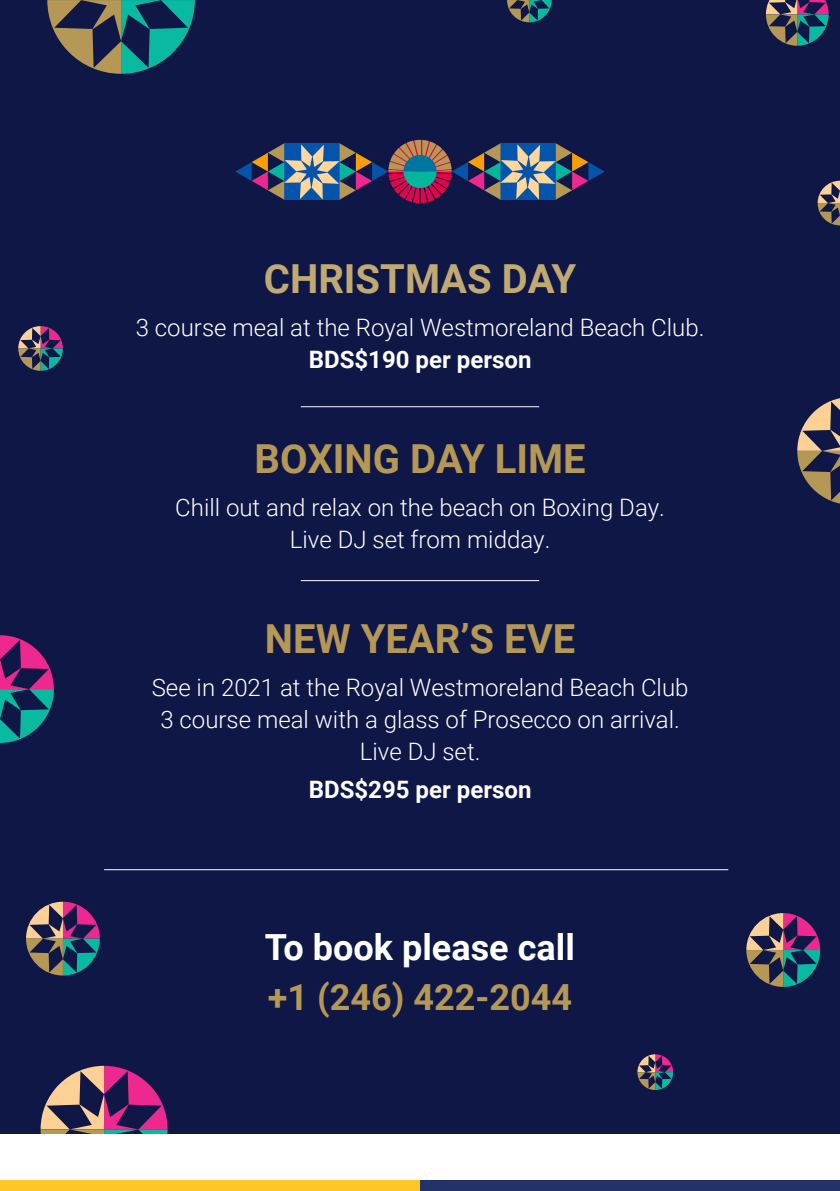
<style>
.page{position:relative;width:840px;height:1191px;background:#fff}
.page>*{position:absolute;margin:0;border:0;box-sizing:border-box;transform-origin:0 0}
.t1{font:700 40px "Roboto";color:#b59856}
.t2{font:700 40px "Roboto";color:#c1aa72}
.t3{font:700 36px "Roboto";color:#fff}
.t4{font:700 36px "Roboto";color:#b59856}
.t5{font:300 24px/32px "Roboto";color:#fff;text-align:center}
.t6{font:700 24px "Roboto";color:#fff}
</style>
<div class="page">
<div style="left:0;top:0;width:839px;height:1134px;background:#0e1746"></div>
<svg style="left:235px;top:140px;width:369px;height:63px"></svg>
<svg style="left:47px;top:0;width:148px;height:74px"></svg>
<svg style="left:0;top:635px;width:54px;height:108px"></svg>
<svg style="left:797px;top:398px;width:42px;height:106px"></svg>
<svg style="left:41px;top:1065px;width:126px;height:69px"></svg>
<svg style="left:26px;top:901px;width:74px;height:74px"></svg>
<svg style="left:746px;top:913px;width:73px;height:74px"></svg>
<svg style="left:637px;top:1054px;width:35px;height:36px"></svg>
<svg style="left:817px;top:181px;width:23px;height:44px"></svg>
<svg style="left:507px;top:0;width:44px;height:22px"></svg>
<svg style="left:18px;top:326px;width:45px;height:45px"></svg>
<svg style="left:766px;top:0;width:62px;height:46px"></svg>
<div style="left:0;top:1179px;width:420px;height:12px;background:#ffc726"></div>
<div style="left:420px;top:1179px;width:419px;height:12px;background:#233268"></div>
<hr style="left:300px;top:406px;width:239px;height:1px;background:#fff">
<hr style="left:300px;top:580px;width:239px;height:1px;background:#fff">
<hr style="left:104px;top:869px;width:624px;height:1px;background:#fff">
<p class="t2" style="left:264px;top:250px;width:314px">CHRISTMAS DAY</p>
<p class="t5" style="left:136px;top:311px;width:570px">3 course meal at the Royal Westmoreland Beach Club.</p>
<p class="t6" style="left:308px;top:343px;width:224px">BDS$190 per person</p>
<p class="t1" style="left:254px;top:430px;width:332px">BOXING DAY LIME</p>
<p class="t5" style="left:175px;top:491px;width:491px">Chill out and relax on the beach on Boxing Day.<br>Live DJ set from midday.</p>
<p class="t1" style="left:265px;top:610px;width:312px">NEW YEAR’S EVE</p>
<p class="t5" style="left:152px;top:671px;width:538px">See in 2021 at the Royal Westmoreland Beach Club</p>
<p class="t5" style="left:160px;top:703px;width:520px">3 course meal with a glass of Prosecco on arrival.</p>
<p class="t5" style="left:359px;top:735px;width:122px">Live DJ set.</p>
<p class="t6" style="left:308px;top:772px;width:224px">BDS$295 per person</p>
<p class="t3" style="left:265px;top:922px;width:311px">To book please call</p>
<p class="t4" style="left:267px;top:972px;width:306px">+1 (246) 422-2044</p>
</div>
